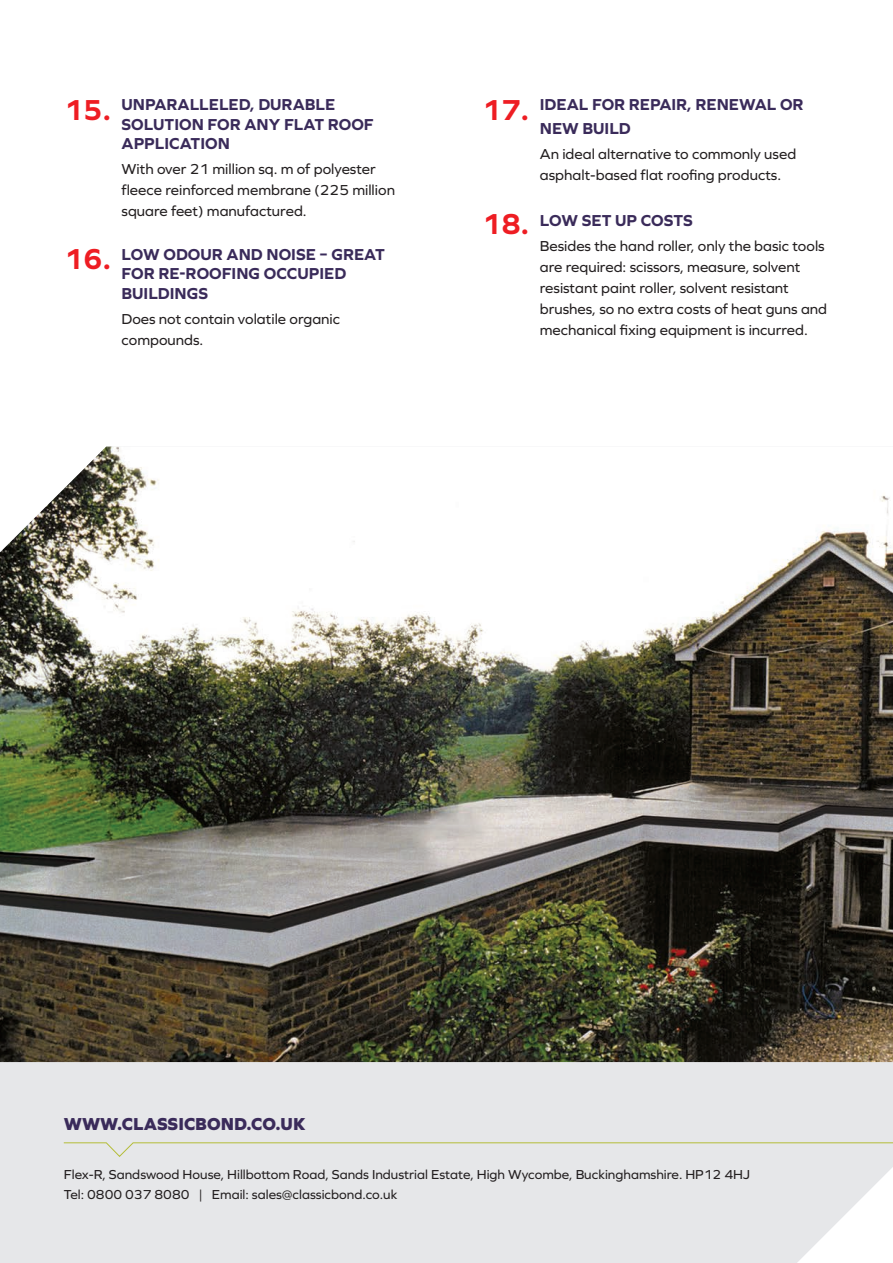
<style>
.page{position:relative;width:893px;height:1263px;background:#fff}
.page>*{position:absolute;margin:0;border:0;box-sizing:border-box;transform-origin:0 0}
.t1{font:700 30px "Graphie";color:#ee1d23}
.t2{font:800 18px "Graphie";color:#3a2b5a}
.t3{font:700 16.5px/19.5px "Graphie";color:#3a2b5a}
.t4{font:15px/21px "Graphie";color:#231f20}
.t5{font:13.5px "Graphie";color:#231f20}
</style>
<div class="page">
<div style="left:0;top:1062px;width:893px;height:201px;background:#e6e7e9"></div>
<img style="left:0;top:446px;width:893px;height:616px">
<svg style="left:63px;top:1142px;width:830px;height:15px;background:#e2e4dc"></svg>
<p class="t1" style="left:64px;top:93px;width:49px">15.</p>
<p class="t1" style="left:64px;top:241px;width:49px">16.</p>
<p class="t3" style="left:122px;top:95px;width:254px">UNPARALLELED, DURABLE<br>SOLUTION FOR ANY FLAT ROOF<br>APPLICATION</p>
<p class="t4" style="left:122px;top:159px;width:275px">With over 21 million sq. m of polyester fleece reinforced membrane (225 million square feet) manufactured.</p>
<p class="t3" style="left:122px;top:244px;width:265px">LOW ODOUR AND NOISE – GREAT<br>FOR RE-ROOFING OCCUPIED<br>BUILDINGS</p>
<p class="t4" style="left:122px;top:308px;width:220px">Does not contain volatile organic compounds.</p>
<p class="t1" style="left:482px;top:93px;width:49px">17.</p>
<p class="t1" style="left:482px;top:207px;width:49px">18.</p>
<p class="t3" style="left:540px;top:93px;width:265px;line-height:23.4px">IDEAL FOR REPAIR, RENEWAL OR<br>NEW BUILD</p>
<p class="t4" style="left:540px;top:143px;width:258px">An ideal alternative to commonly used asphalt-based flat roofing products.</p>
<p class="t3" style="left:540px;top:210px;width:154px">LOW SET UP COSTS</p>
<p class="t4" style="left:540px;top:235px;width:289px">Besides the hand roller, only the basic tools are required: scissors, measure, solvent resistant paint roller, solvent resistant brushes, so no extra costs of heat guns and mechanical fixing equipment is incurred.</p>
<p class="t2" style="left:64px;top:1113px;width:243px">WWW.CLASSICBOND.CO.UK</p>
<p class="t5" style="left:64px;top:1166px;width:688px">Flex-R, Sandswood House, Hillbottom Road, Sands Industrial Estate, High Wycombe, Buckinghamshire. HP12 4HJ</p>
<p class="t5" style="left:64px;top:1187px;width:335px">Tel: 0800 037 8080 | Email: sales@classicbond.co.uk</p>
</div>
